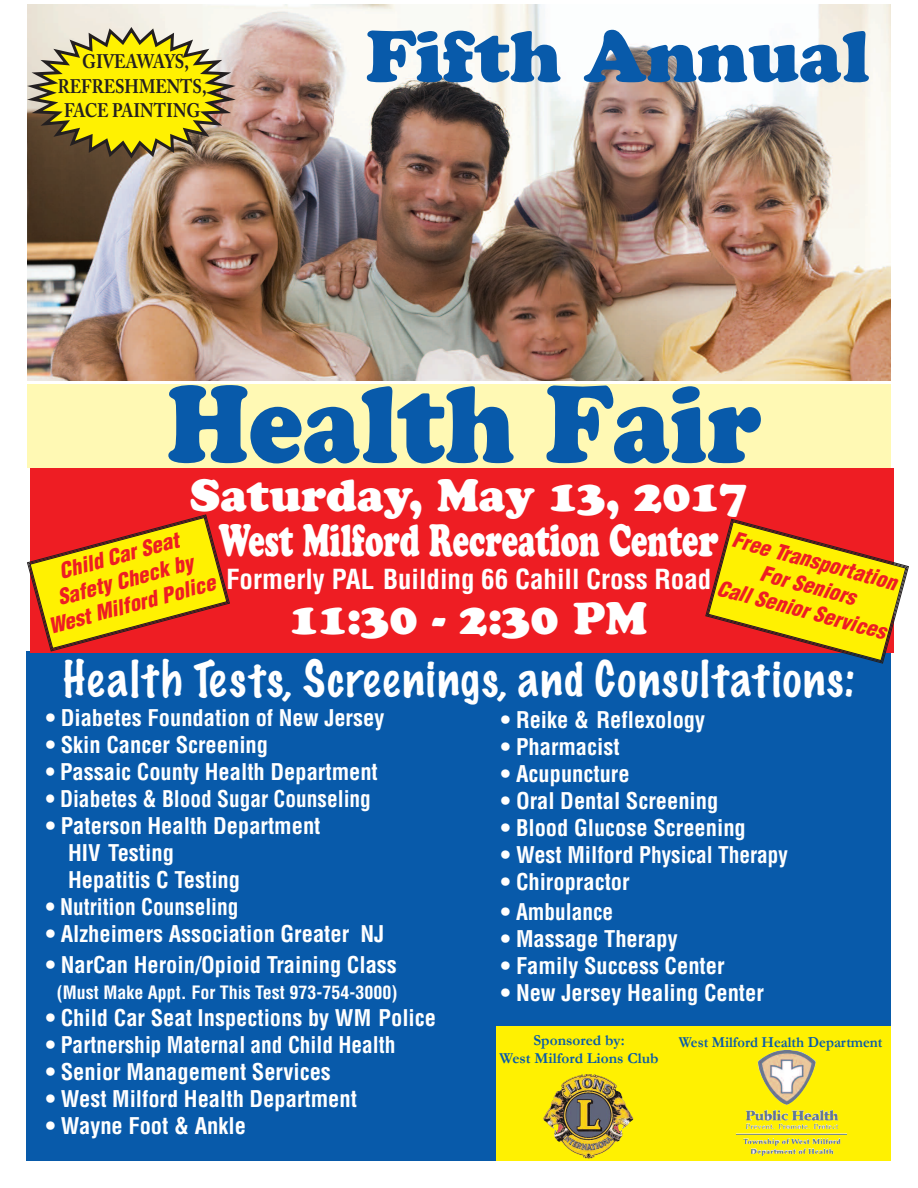
<style>
.page{position:relative;width:918px;height:1188px;background:#fff}
.page>*{position:absolute;margin:0;border:0;box-sizing:border-box;transform-origin:0 0}
.t1{font:900 108px "Cooper";color:#085aaa;scale:.9 1}
.t2{font:900 72px "Cooper";color:#085aaa}
.t3{font:900 45px/45px "Cooper";color:#fff;text-align:center}
.t4{font:100 45px "Marker Felt";letter-spacing:.04em;color:#fff}
.t5{font:700 condensed 27px "Helvetica";color:#fff}
.t6{font:700 condensed 22.5px/27px "Helvetica";color:#fff}
.t7{font:700 condensed 22.5px "Helvetica";color:#fff;scale:.95 1}
.t8{font:italic 900 condensed 21px/25.2px "Helvetica";color:#ee1d23;text-align:center}
.t9{font:700 19.5px/24.3px "Adobe Caslon";color:#231f20;text-align:center;scale:.85 1}
.t10{font:700 condensed 18px "Helvetica";color:#fff}
.t11{font:700 15.3px/18.3px "Garamond";color:#085aaa;text-align:center}
.t12{font:700 15.3px "Garamond";color:#085aaa;scale:.95 1}
</style>
<div class="page">
<div style="left:27px;top:385px;width:864px;height:83px;background:#fff9b4"></div>
<div style="left:27px;top:651px;width:864px;height:510px;background:#085aaa"></div>
<div style="left:496px;top:1027px;width:395px;height:134px;background:#fff101"></div>
<div style="left:30px;top:468px;width:864px;height:185px;background:#ee1d23"></div>
<img style="left:543px;top:1074px;width:90px;height:85px">
<img style="left:27px;top:5px;width:864px;height:375px">
<img style="left:757px;top:1050px;width:59px;height:54px">
<img style="left:746px;top:1104px;width:92px;height:52px">
<svg style="left:27px;top:27px;width:209px;height:132px"></svg>
<svg style="left:705px;top:518px;width:204px;height:146px"></svg>
<svg style="left:26px;top:514px;width:204px;height:138px"></svg>
<p class="t9" style="left:58px;top:52px;width:176px">GIVEAWAYS,<br>REFRESHMENTS,<br>FACE PAINTING</p>
<h2 class="t2" style="left:366px;top:31px;width:505px">Fifth Annual</h2>
<h1 class="t1" style="left:167px;top:386px;width:662px">Health Fair</h1>
<h3 class="t3" style="left:190px;top:476px;width:559px">Saturday, May 13, 2017<br>West Milford Recreation Center</h3>
<p class="t5" style="left:226px;top:568px;width:487px">Formerly PAL Building 66 Cahill Cross Road</p>
<h3 class="t3" style="left:290px;top:599px;width:358px">11:30 - 2:30 PM</h3>
<p class="t8" style="left:734px;top:527px;width:175px;rotate:15deg">Free Transportation<br>For Seniors<br>Call Senior Services</p>
<p class="t8" style="left:33px;top:566px;width:173px;rotate:-15deg">Child Car Seat<br>Safety Check by<br>West Milford Police</p>
<h3 class="t4" style="left:63px;top:657px;width:794px">Health Tests, Screenings, and Consultations:</h3>
<p class="t6" style="left:46px;top:706px;width:340px">• Diabetes Foundation of New Jersey</p>
<p class="t6" style="left:46px;top:733px;width:224px">• Skin Cancer Screening</p>
<p class="t7" style="left:46px;top:763px;width:351px">• Passaic County Health Department</p>
<p class="t7" style="left:46px;top:790px;width:344px">• Diabetes &amp; Blood Sugar Counseling</p>
<p class="t6" style="left:68px;top:814px;width:254px;text-indent:-22px">• Paterson Health Department<br>HIV Testing<br>Hepatitis C Testing</p>
<p class="t7" style="left:46px;top:898px;width:204px">• Nutrition Counseling</p>
<p class="t6" style="left:46px;top:922px;width:340px">• Alzheimers Association Greater NJ</p>
<p class="t6" style="left:46px;top:953px;width:353px">• NarCan Heroin/Opioid Training Class</p>
<p class="t10" style="left:57px;top:985px;width:342px">(Must Make Appt. For This Test 973-754-3000)</p>
<p class="t6" style="left:46px;top:1006px;width:392px">• Child Car Seat Inspections by WM Police</p>
<p class="t6" style="left:46px;top:1033px;width:351px">• Partnership Maternal and Child Health</p>
<p class="t6" style="left:46px;top:1060px;width:287px">• Senior Management Services</p>
<p class="t6" style="left:46px;top:1087px;width:313px">• West Milford Health Department</p>
<p class="t6" style="left:46px;top:1114px;width:202px">• Wayne Foot &amp; Ankle</p>
<p class="t6" style="left:501px;top:708px;width:206px">• Reike &amp; Reflexology</p>
<p class="t6" style="left:501px;top:735px;width:120px">• Pharmacist</p>
<p class="t6" style="left:501px;top:762px;width:130px">• Acupuncture</p>
<p class="t6" style="left:501px;top:789px;width:219px">• Oral Dental Screening</p>
<p class="t6" style="left:501px;top:816px;width:246px">• Blood Glucose Screening</p>
<p class="t6" style="left:501px;top:843px;width:289px">• West Milford Physical Therapy</p>
<p class="t6" style="left:501px;top:870px;width:130px">• Chiropractor</p>
<p class="t6" style="left:501px;top:900px;width:114px">• Ambulance</p>
<p class="t6" style="left:501px;top:927px;width:178px">• Massage Therapy</p>
<p class="t6" style="left:501px;top:954px;width:225px">• Family Success Center</p>
<p class="t6" style="left:501px;top:981px;width:265px">• New Jersey Healing Center</p>
<p class="t11" style="left:500px;top:1031px;width:160px">Sponsored by:<br>West Milford Lions Club</p>
<p class="t12" style="left:679px;top:1033px;width:216px">West Milford Health Department</p>
</div>
